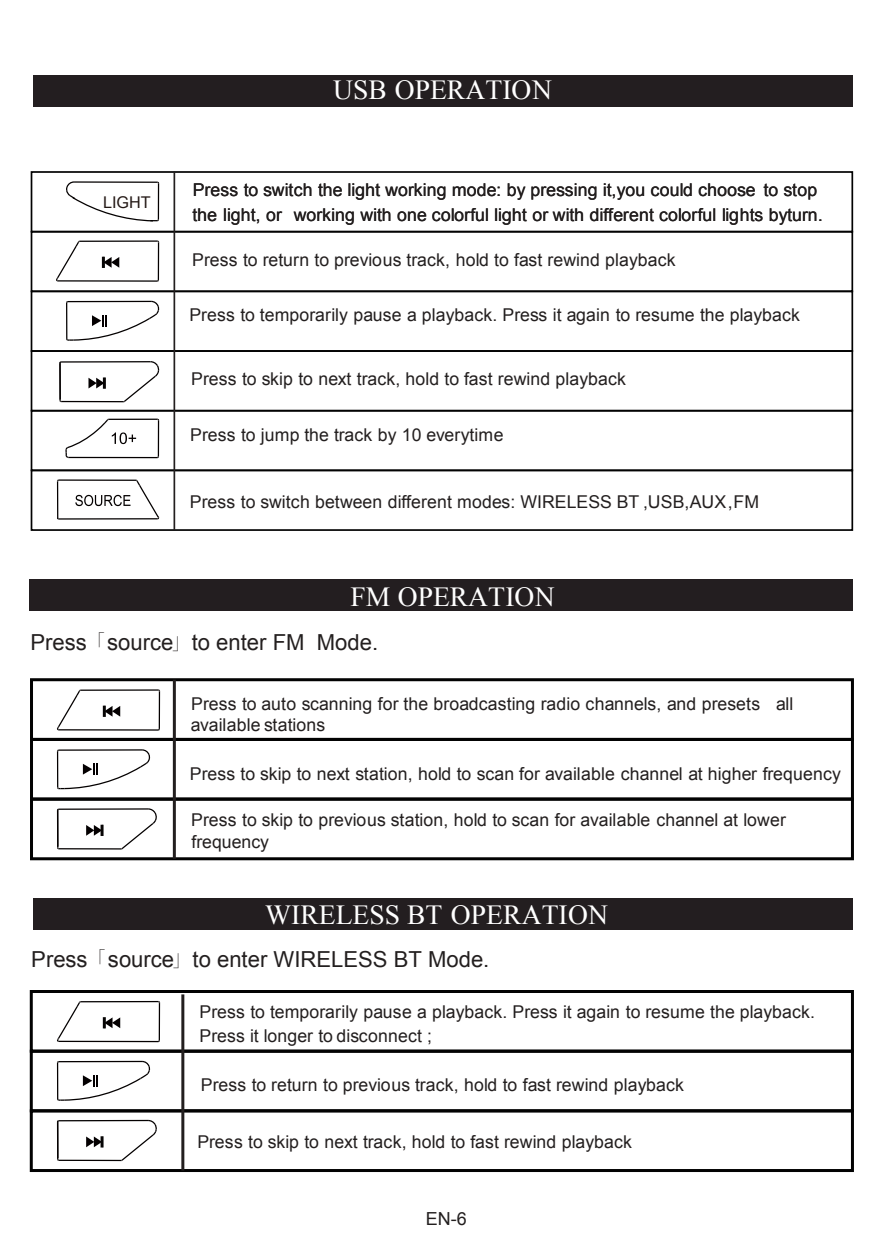
<style>
.page{position:relative;width:893px;height:1259px;background:#fff}
.page>*{position:absolute;margin:0;border:0;box-sizing:border-box;transform-origin:0 0}
.t1{font:27.6px "Times New Roman";color:#fff}
.t2{font:22.2px "Arial";color:#231f1f}
.t3{font:18px "Arial";color:#231f1f}
.t4{font:17.7px/24.9px "Arial";letter-spacing:.01em;color:#231f1f}
.t5{font:16.2px "Arial";color:#231815}
.s1{font-family:"Adobe Song Std";font-weight:300}
</style>
<div class="page">
<div style="left:29px;top:579px;width:823px;height:32px;background:#231e20"></div>
<div style="left:33px;top:898px;width:819px;height:31px;background:#231e20"></div>
<div style="left:33px;top:75px;width:819px;height:32px;background:#231e20"></div>
<svg style="left:56px;top:479px;width:104px;height:41px"></svg>
<svg style="left:66px;top:181px;width:94px;height:41px"></svg>
<hr style="left:158px;top:183px;width:1px;height:36px;background:#040000">
<div style="left:31px;top:171px;width:822px;height:61px;border:2px solid #020202"></div>
<div style="left:31px;top:231px;width:822px;height:61px;border:2px solid #020202"></div>
<div style="left:31px;top:290px;width:822px;height:62px;border:2px solid #020202"></div>
<div style="left:31px;top:350px;width:822px;height:61px;border:2px solid #020202"></div>
<div style="left:31px;top:410px;width:822px;height:61px;border:2px solid #020202"></div>
<div style="left:31px;top:469px;width:822px;height:62px;border:2px solid #020202"></div>
<div style="left:30px;top:678px;width:824px;height:63px;border:3px solid #020202"></div>
<div style="left:30px;top:738px;width:824px;height:62px;border:3px solid #020202"></div>
<div style="left:30px;top:797px;width:824px;height:63px;border:3px solid #020202"></div>
<div style="left:30px;top:990px;width:824px;height:62px;border:3px solid #020202"></div>
<div style="left:30px;top:1049px;width:824px;height:63px;border:3px solid #020202"></div>
<div style="left:30px;top:1109px;width:824px;height:63px;border:3px solid #020202"></div>
<hr style="left:173px;top:172px;width:2px;height:358px;background:#231f1f">
<svg style="left:56px;top:240px;width:104px;height:42px"></svg>
<svg style="left:57px;top:689px;width:104px;height:42px"></svg>
<svg style="left:59px;top:361px;width:101px;height:42px"></svg>
<svg style="left:56px;top:808px;width:101px;height:42px"></svg>
<svg style="left:65px;top:418px;width:95px;height:41px"></svg>
<svg style="left:66px;top:300px;width:94px;height:41px"></svg>
<svg style="left:56px;top:749px;width:95px;height:41px"></svg>
<svg style="left:57px;top:1000px;width:104px;height:43px"></svg>
<svg style="left:56px;top:1119px;width:101px;height:43px"></svg>
<svg style="left:56px;top:1060px;width:95px;height:41px"></svg>
<hr style="left:173px;top:680px;width:3px;height:178px;background:#231f1f">
<hr style="left:181px;top:994px;width:3px;height:176px;background:#231f1f">
<p class="t5" style="left:103px;top:191px;width:49px">LIGHT</p>
<h1 class="t1" style="left:333px;top:71px;width:220px">USB OPERATION</h1>
<p class="t4" style="left:192px;top:177px;width:626px">Press to switch the light working mode: by pressing it,you could choose to stop the light, or</p>
<p class="t4" style="left:223px;top:203px;width:601px">light, or working with one colorful light or with different colorful lights byturn.</p>
<p class="t4" style="left:192px;top:247px;width:485px">Press to return to previous track, hold to fast rewind playback</p>
<p class="t4" style="left:189px;top:303px;width:612px">Press to temporarily pause a playback. Press it again to resume the playback</p>
<p class="t4" style="left:191px;top:366px;width:436px">Press to skip to next track, hold to fast rewind playback</p>
<p class="t4" style="left:190px;top:422px;width:315px">Press to jump the track by 10 everytime</p>
<p class="t4" style="left:190px;top:489px;width:571px">Press to switch between different modes: WIRELESS BT ,USB,AUX,FM</p>
<h1 class="t1" style="left:351px;top:578px;width:206px">FM OPERATION</h1>
<p class="t2" style="left:30px;top:628px;width:349px">Press <span class="s1">「</span>source<span class="s1">」</span>to enter FM Mode.</p>
<p class="t4" style="left:191px;top:691px;width:571px">Press to auto scanning for the broadcasting radio channels, and presets</p>
<p class="t4" style="left:191px;top:712px;width:136px">available stations</p>
<p class="t4" style="left:776px;top:691px;width:19px">all</p>
<p class="t4" style="left:190px;top:761px;width:653px">Press to skip to next station, hold to scan for available channel at higher frequency</p>
<p class="t4" style="left:191px;top:809px;width:596px;line-height:21.3px">Press to skip to previous station, hold to scan for available channel at lower frequency</p>
<h1 class="t1" style="left:265px;top:895px;width:344px">WIRELESS BT OPERATION</h1>
<p class="t2" style="left:31px;top:944px;width:460px">Press <span class="s1">「</span>source<span class="s1">」</span>to enter WIRELESS BT Mode.</p>
<p class="t4" style="left:199px;top:999px;width:617px">Press to temporarily pause a playback. Press it again to resume the playback.<br>Press it longer to disconnect ;</p>
<p class="t4" style="left:201px;top:1072px;width:485px">Press to return to previous track, hold to fast rewind playback</p>
<p class="t4" style="left:197px;top:1129px;width:436px">Press to skip to next track, hold to fast rewind playback</p>
<p class="t3" style="left:426px;top:1207px;width:43px">EN-6</p>
</div>
